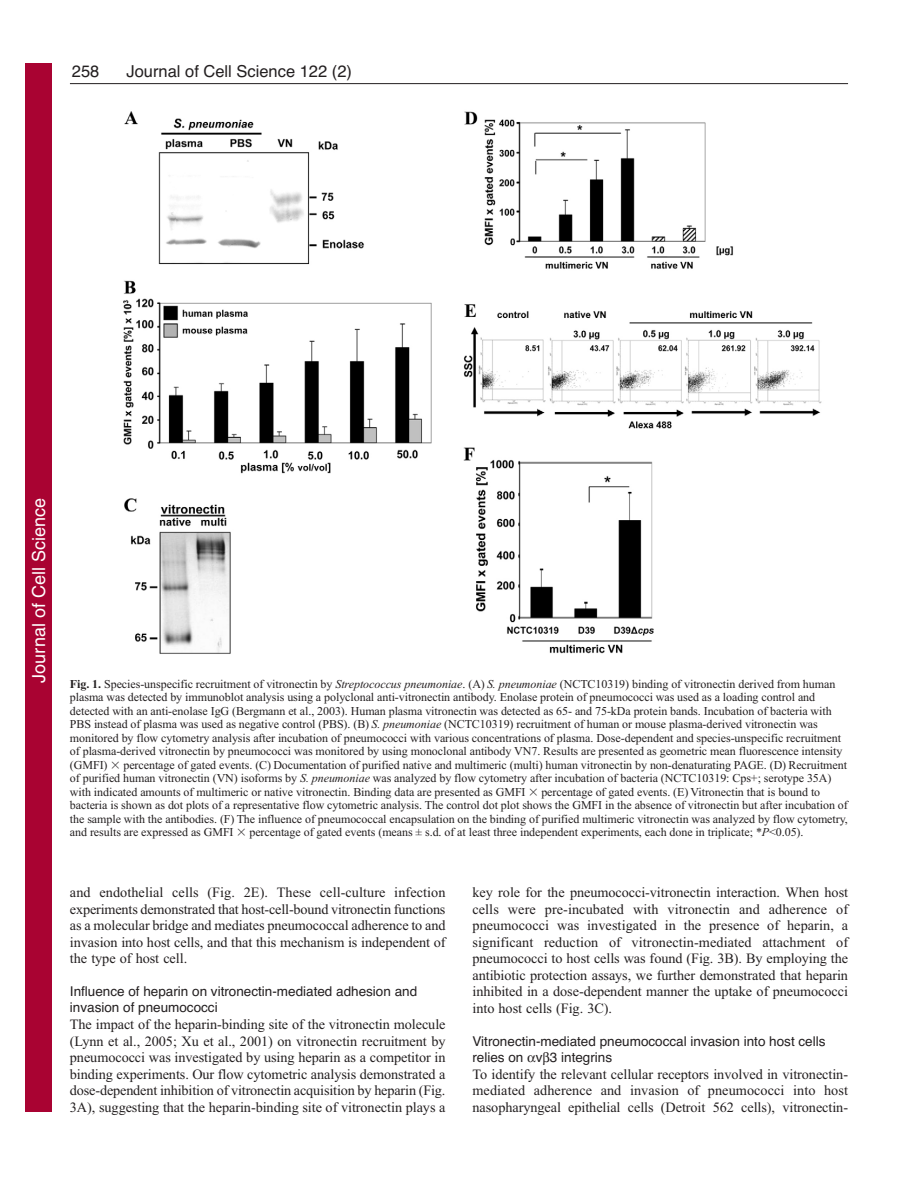
<style>
.page{position:relative;width:918px;height:1188px;background:#fff}
.page>*{position:absolute;margin:0;border:0;box-sizing:border-box;transform-origin:0 0}
.t1{font:18px "Helvetica";color:#fff}
.t2{font:16.5px "Helvetica";color:#231f20}
.t3{font:14.25px/16.5px "Times New Roman";letter-spacing:-.005em;color:#231f20;text-align:justify}
.t4{font:13.5px/16.5px "Helvetica";color:#231f20}
.t5{font:12px/13.5px "Times New Roman";letter-spacing:-.005em;color:#231f20}
.s1{font-weight:700}
.s2{font-style:italic}
.s3{font-family:"Mathematical Pi One"}
</style>
<div class="page">
<hr style="left:70px;top:83px;width:778px;height:1px;background:#231f20">
<img style="left:123px;top:111px;width:699px;height:543px">
<div style="left:26px;top:64px;width:26px;height:1048px;background:#a90332"></div>
<h2 class="t2" style="left:72px;top:65px;width:29px">258</h2>
<h2 class="t2" style="left:127px;top:65px;width:227px">Journal of Cell Science 122 (2)</h2>
<h1 class="t1" style="left:28px;top:683px;width:186px;rotate:-90deg">Journal of Cell Science</h1>
<p class="t5" style="left:70px;top:678px;width:779px"><span class="s1">Fig. 1.</span> Species-unspecific recruitment of vitronectin by <span class="s2">Streptococcus pneumoniae</span>. (A) <span class="s2">S. pneumoniae</span> (NCTC10319) binding of vitronectin derived from human plasma was detected by immunoblot analysis using a polyclonal anti-vitronectin antibody. Enolase protein of pneumococci was used as a loading control and detected with an anti-enolase IgG (Bergmann et al., 2003). Human plasma vitronectin was detected as 65- and 75-kDa protein bands. Incubation of bacteria with PBS instead of plasma was used as negative control (PBS). (B) <span class="s2">S. pneumoniae</span> (NCTC10319) recruitment of human or mouse plasma-derived vitronectin was monitored by flow cytometry analysis after incubation of pneumococci with various concentrations of plasma. Dose-dependent and species-unspecific recruitment of plasma-derived vitronectin by pneumococci was monitored by using monoclonal antibody VN7. Results are presented as geometric mean fluorescence intensity (GMFI) <span class="s3">-</span> percentage of gated events. (C) Documentation of purified native and multimeric (multi) human vitronectin by non-denaturating PAGE. (D) Recruitment of purified human vitronectin (VN) isoforms by <span class="s2">S. pneumoniae</span> was analyzed by flow cytometry after incubation of bacteria (NCTC10319: Cps+; serotype 35A) with indicated amounts of multimeric or native vitronectin. Binding data are presented as GMFI <span class="s3">-</span> percentage of gated events. (E) Vitronectin that is bound to bacteria is shown as dot plots of a representative flow cytometric analysis. The control dot plot shows the GMFI in the absence of vitronectin but after incubation of the sample with the antibodies. (F) The influence of pneumococcal encapsulation on the binding of purified multimeric vitronectin was analyzed by flow cytometry, and results are expressed as GMFI <span class="s3">-</span> percentage of gated events (means ± s.d. of at least three independent experiments, each done in triplicate; *<span class="s2">P</span>&lt;0.05).</p>
<p class="t3" style="left:70px;top:885px;width:377px">and endothelial cells (Fig. 2E). These cell-culture infection experiments demonstrated that host-cell-bound vitronectin functions as a molecular bridge and mediates pneumococcal adherence to and invasion into host cells, and that this mechanism is independent of the type of host cell.</p>
<p class="t4" style="left:70px;top:984px;width:349px">Influence of heparin on vitronectin-mediated adhesion and invasion of pneumococci</p>
<p class="t3" style="left:70px;top:1017px;width:377px">The impact of the heparin-binding site of the vitronectin molecule (Lynn et al., 2005; Xu et al., 2001) on vitronectin recruitment by pneumococci was investigated by using heparin as a competitor in binding experiments. Our flow cytometric analysis demonstrated a dose-dependent inhibition of vitronectin acquisition by heparin (Fig.<br>3A), suggesting that the heparin-binding site of vitronectin plays a</p>
<p class="t3" style="left:472px;top:885px;width:377px">key role for the pneumococci-vitronectin interaction. When host cells were pre-incubated with vitronectin and adherence of pneumococci was investigated in the presence of heparin, a significant reduction of vitronectin-mediated attachment of pneumococci to host cells was found (Fig. 3B). By employing the antibiotic protection assays, we further demonstrated that heparin inhibited in a dose-dependent manner the uptake of pneumococci into host cells (Fig. 3C).</p>
<p class="t4" style="left:472px;top:1034px;width:355px">Vitronectin-mediated pneumococcal invasion into host cells relies on v 3 integrins</p>
<p class="t3" style="left:472px;top:1067px;width:377px">To identify the relevant cellular receptors involved in vitronectin&shy;mediated adherence and invasion of pneumococci into host nasopharyngeal epithelial cells (Detroit 562 cells), vitronectin-</p>
</div>
